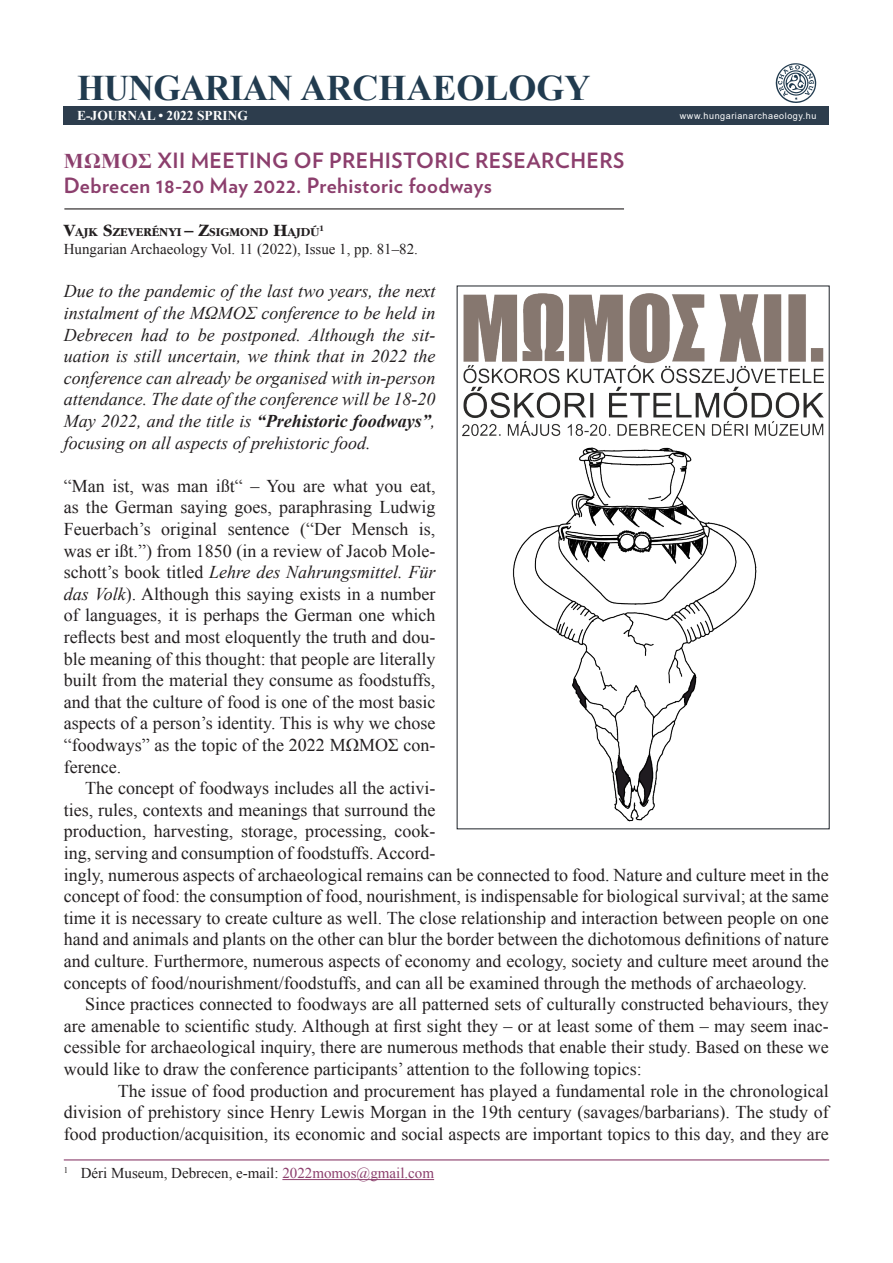
<style>
.page{position:relative;width:893px;height:1263px;background:#fff}
.page>*{position:absolute;margin:0;border:0;box-sizing:border-box;transform-origin:0 0}
.t1{font:700 36px "Times New Roman";color:#213b4f}
.cikk_cim_print{font:700 21px "Verlag";letter-spacing:.02em;color:#8c3f6d}
.cikk_szoveg_print{font:18px/21.6px "Times New Roman";color:#231f20;text-align:justify}
.cikk_behuznelkul{font:18px/21.6px "Times New Roman";color:#231f20;text-align:justify}
.cikk_1bekezd_print{font:italic 18px/21.6px "Times New Roman";color:#231f20;text-align:justify}
.DOI{font:15px "Times New Roman";color:#231f20}
.labjegyzet{font:15px "Times New Roman";color:#231f20}
.t2{font:700 13.5px "Times New Roman";color:#fff}
.DOI-2{font:12.6px "Garamond H Bold";color:#231f20}
.t3{font:9px "Arial";letter-spacing:.06em;color:#fff}
.s1{font-family:"Times New Roman"}
.s2{font-size:18px}
.s3{font-family:"Garamond";font-weight:700;font-size:18px}
.s4{font-weight:700}
.s5{font-style:italic}
.s6{color:#8c3f6d}
</style>
<div class="page">
<div style="left:64px;top:107px;width:765px;height:18px;background:#2d3d4d"></div>
<img style="left:773px;top:63px;width:45px;height:44px">
<hr style="left:64px;top:208px;width:560px;height:1px;background:#231f20">
<hr style="left:64px;top:1159px;width:765px;height:1px;background:#8c3f6d">
<hr style="left:282px;top:1179px;width:152px;height:1px;background:#8c3f6d">
<img style="left:463px;top:293px;width:360px;height:528px">
<p class="t1" style="left:77px;top:63px;width:515px">HUNGARIAN ARCHAEOLOGY</p>
<p class="t2" style="left:77px;top:107px;width:172px">E-JOURNAL • 2022 SPRING</p>
<p class="t3" style="left:680px;top:110px;width:138px">www.hungarianarchaeology.hu</p>
<p class="cikk_cim_print" style="left:64px;top:144px;width:562px"><span class="s1">MΩMOΣ</span> XII MEETING OF PREHISTORIC RESEARCHERS</p>
<p class="cikk_cim_print" style="left:64px;top:169px;width:429px">Debrecen 18-20 May 2022. Prehistoric foodways</p>
<p class="DOI-2" style="left:64px;top:226px;width:262px"><span class="s2">V</span>AJK <span class="s2">S</span>ZEVERÉNYI <span class="s3">–</span> <span class="s2">Z</span>SIGMOND <span class="s2">H</span>AJDÚ<sup>1</sup></p>
<p class="DOI" style="left:64px;top:239px;width:356px">Hungarian Archaeology Vol. 11 (2022), Issue 1, pp. 81–82.</p>
<p class="cikk_1bekezd_print" style="left:64px;top:280px;width:373px">Due to the pandemic of the last two years, the next instalment of the MΩMOΣ conference to be held in Debrecen had to be postponed. Although the sit&shy;uation is still uncertain, we think that in 2022 the conference can already be organised with in-person attendance. The date of the conference will be 18-20<br>May 2022, and the title is <span class="s4">“Prehistoric foodways”</span>, focusing on all aspects of prehistoric food.</p>
<p class="cikk_behuznelkul" style="left:64px;top:475px;width:373px">“Man ist, was man ißt“ – You are what you eat, as the German saying goes, paraphrasing Ludwig Feuerbach’s original sentence (“Der Mensch is, was er ißt.”) from 1850 (in a review of Jacob Mole&shy;schott’s book titled <span class="s5">Lehre des Nahrungsmittel. Für das Volk</span>). Although this saying exists in a number of languages, it is perhaps the German one which reflects best and most eloquently the truth and dou&shy;ble meaning of this thought: that people are literally built from the material they consume as foodstuffs, and that the culture of food is one of the most basic aspects of a person’s identity. This is why we chose “foodways” as the topic of the 2022 MΩMOΣ con&shy;ference.</p>
<p class="cikk_szoveg_print" style="left:64px;top:777px;width:767px;text-align:left;text-indent:21px">The concept of foodways includes all the activi-<br>ties, rules, contexts and meanings that surround the<br>production, harvesting, storage, processing, cook-<br>ing, serving and consumption of foodstuffs. Accord-<br>ingly, numerous aspects of archaeological remains can be connected to food. Nature and culture meet in the concept of food: the consumption of food, nourishment, is indispensable for biological survival; at the same time it is necessary to create culture as well. The close relationship and interaction between people on one hand and animals and plants on the other can blur the border between the dichotomous definitions of nature and culture. Furthermore, numerous aspects of economy and ecology, society and culture meet around the concepts of food/nourishment/foodstuffs, and can all be examined through the methods of archaeology.</p>
<p class="cikk_szoveg_print" style="left:64px;top:993px;width:767px;text-indent:21px">Since practices connected to foodways are all patterned sets of culturally constructed behaviours, they are amenable to scientific study. Although at first sight they – or at least some of them – may seem inac&shy;cessible for archaeological inquiry, there are numerous methods that enable their study. Based on these we would like to draw the conference participants’ attention to the following topics:</p>
<p class="cikk_szoveg_print" style="left:64px;top:1079px;width:767px;text-indent:54px">The issue of food production and procurement has played a fundamental role in the chronological division of prehistory since Henry Lewis Morgan in the 19th century (savages/barbarians). The study of food production/acquisition, its economic and social aspects are important topics to this day, and they are</p>
<p class="labjegyzet" style="left:64px;top:1163px;width:372px"><sup>1</sup> Déri Museum, Debrecen, e-mail: <span class="s6">2022momos@gmail.com</span></p>
</div>
